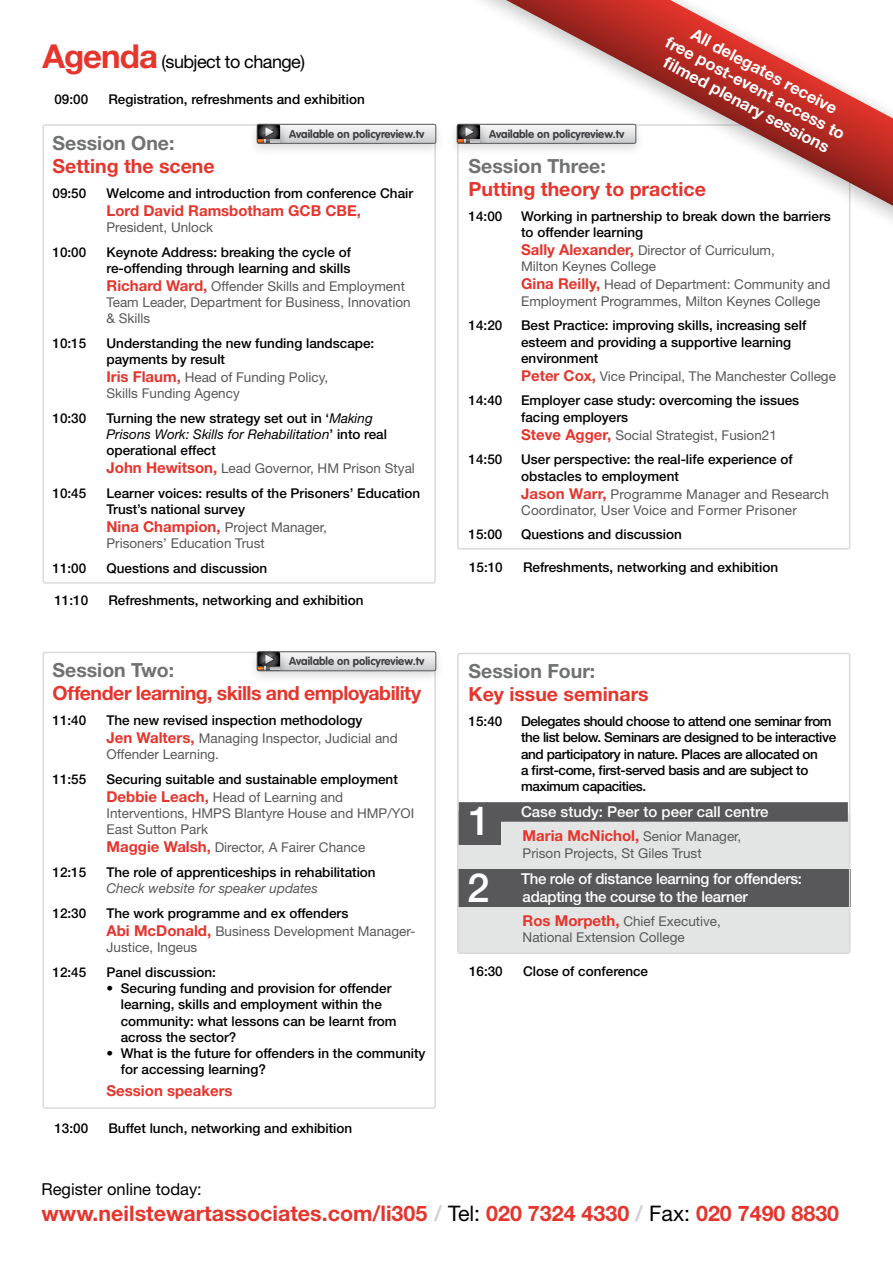
<style>
.page{position:relative;width:893px;height:1263px;background:#fff}
.page>*{position:absolute;margin:0;border:0;box-sizing:border-box;transform-origin:0 0}
.t1{font:500 40.2px "Helvetica Neue";color:#fff}
.t2{font:700 21.45px "Helvetica Neue";color:#e5352c}
.t3{font:700 19.5px "Helvetica Neue";color:#e5352c}
.t4{font:700 19.5px "Helvetica Neue";color:#707172}
.t5{font:700 19.5px "Helvetica Neue";letter-spacing:-.025em;color:#e5352c}
.t6{font:18px "Helvetica Neue";letter-spacing:-.03em;color:#000}
.t7{font:700 16.5px/18.9px "Helvetica Neue";color:#fff;text-align:center}
.t8{font:16.5px "Helvetica Neue";color:#000}
.t9{font:500 15px/18px "Helvetica Neue";letter-spacing:-.02em;color:#fff}
.t10{font:500 15px/24px "Helvetica Neue";color:#fff}
.t11{font:700 15px "Helvetica Neue";color:#e5352c}
.t12{font:500 13.5px/16.2px "Helvetica Neue";color:#000}
.t13{font:13.5px/16.2px "Helvetica Neue";color:#58585a}
.t14{font:500 13.5px/16.2px "Helvetica Neue";letter-spacing:-.03em;color:#000}
.t15{font:italic 13.5px "Helvetica Neue";color:#58585a}
.t16{font:700 11.25px "VAG Rounded";color:#3e3d40}
.s1{font-weight:700;font-size:33px;color:#e5352c}
.s2{font-weight:700;font-size:15px;color:#e5352c}
.s3{font-weight:400;font-style:italic}
.s4{font-weight:400;color:#58585a}
.s5{font-weight:700;color:#e5352c}
.s6{font-weight:400;font-size:13.5px;color:#58585a}
.s7{color:#d0d1d2}
.s8{font-weight:400;color:#000}
</style>
<div class="page">
<div style="left:454px;top:0;width:439px;height:243px;background:#000;opacity:.2"></div>
<svg style="left:477px;top:0;width:416px;height:227px"></svg>
<div style="left:43px;top:652px;width:393px;height:457px;border:2px solid #d9dadb;border-radius:2px"></div>
<div style="left:248px;top:646px;width:197px;height:38px;background:#000;opacity:.15"></div>
<svg style="left:257px;top:652px;width:179px;height:19px;background:#d0d0d1"></svg>
<div style="left:257px;top:652px;width:179px;height:19px;border:1px solid #58585a;border-radius:2px"></div>
<div style="left:43px;top:124px;width:393px;height:460px;border:2px solid #d9dadb;border-radius:2px"></div>
<div style="left:248px;top:119px;width:197px;height:37px;background:#000;opacity:.15"></div>
<svg style="left:257px;top:124px;width:179px;height:19px"></svg>
<div style="left:257px;top:124px;width:179px;height:19px;border:1px solid #58585a;border-radius:2px"></div>
<div style="left:457px;top:812px;width:393px;height:142px;background:#e3e4e4;border-radius:4px"></div>
<div style="left:458px;top:869px;width:392px;height:37px;background:#58585a"></div>
<div style="left:458px;top:811px;width:43px;height:33px;background:#58585a"></div>
<div style="left:458px;top:802px;width:390px;height:20px;background:#58585a"></div>
<div style="left:457px;top:653px;width:393px;height:301px;border:2px solid #d9dadb;border-radius:2px"></div>
<h3 class="t6" style="left:43px;top:51px;width:264px"><span class="s1">Agenda</span> (subject to change)</h3>
<p class="t12" style="left:54px;top:91px;width:35px">09:00</p>
<p class="t12" style="left:108px;top:91px;width:258px">Registration, refreshments and exhibition</p>
<p class="t16" style="left:289px;top:127px;width:137px">Available on policyreview.tv</p>
<h3 class="t4" style="left:53px;top:130px;width:124px">Session One:</h3>
<h3 class="t3" style="left:53px;top:154px;width:164px">Setting the scene</h3>
<p class="t12" style="left:53px;top:185px;width:35px">09:50</p>
<p class="t12" style="left:107px;top:185px;width:308px">Welcome and introduction from conference Chair</p>
<p class="t11" style="left:107px;top:201px;width:256px">Lord David Ramsbotham GCB CBE,</p>
<p class="t13" style="left:107px;top:219px;width:108px">President, Unlock</p>
<p class="t12" style="left:53px;top:243px;width:35px">10:00</p>
<p class="t12" style="left:107px;top:243px;width:246px">Keynote Address: breaking the cycle of re-offending through learning and skills</p>
<p class="t13" style="left:107px;top:278px;width:306px"><span class="s2">Richard Ward,</span> Offender Skills and Employment<br>Team Leader, Department for Business, Innovation &amp; Skills</p>
<p class="t12" style="left:53px;top:335px;width:35px">10:15</p>
<p class="t12" style="left:107px;top:335px;width:269px">Understanding the new funding landscape: payments by result</p>
<p class="t13" style="left:107px;top:369px;width:223px"><span class="s2">Iris Flaum,</span> Head of Funding Policy,<br>Skills Funding Agency</p>
<p class="t12" style="left:53px;top:410px;width:35px">10:30</p>
<p class="t12" style="left:107px;top:410px;width:282px">Turning the new strategy set out in ‘<span class="s3">Making<br>Prisons Work: Skills for Rehabilitation</span>’ into real operational effect</p>
<p class="t13" style="left:107px;top:460px;width:310px"><span class="s2">John Hewitson,</span> Lead Governor, HM Prison Styal</p>
<p class="t12" style="left:53px;top:485px;width:35px">10:45</p>
<p class="t12" style="left:107px;top:485px;width:315px">Learner voices: results of the Prisoners’ Education<br>Trust’s national survey</p>
<p class="t13" style="left:107px;top:519px;width:222px"><span class="s2">Nina Champion,</span> Project Manager,<br>Prisoners’ Education Trust</p>
<p class="t12" style="left:53px;top:560px;width:35px">11:00</p>
<p class="t12" style="left:107px;top:560px;width:162px">Questions and discussion</p>
<p class="t12" style="left:54px;top:592px;width:35px">11:10</p>
<p class="t12" style="left:108px;top:592px;width:257px">Refreshments, networking and exhibition</p>
<p class="t16" style="left:289px;top:654px;width:137px">Available on policyreview.tv</p>
<h3 class="t4" style="left:53px;top:658px;width:123px">Session Two:</h3>
<h3 class="t5" style="left:53px;top:681px;width:370px">Offender learning, skills and employability</h3>
<p class="t12" style="left:53px;top:712px;width:35px">11:40</p>
<p class="t12" style="left:107px;top:711px;width:293px;line-height:18px">The new revised inspection methodology<br><span class="s2">Jen Walters,</span> <span class="s4">Managing Inspector, Judicial and</span></p>
<p class="t13" style="left:107px;top:746px;width:114px">Offender Learning.</p>
<p class="t12" style="left:53px;top:771px;width:35px">11:55</p>
<p class="t12" style="left:107px;top:770px;width:293px;line-height:18px">Securing suitable and sustainable employment<br><span class="s2">Debbie Leach,</span> <span class="s4">Head of Learning and</span></p>
<p class="t13" style="left:107px;top:805px;width:309px">Interventions, HMPS Blantyre House and HMP/YOI<br>East Sutton Park</p>
<p class="t13" style="left:107px;top:839px;width:260px"><span class="s2">Maggie Walsh,</span> Director, A Fairer Chance</p>
<p class="t12" style="left:53px;top:864px;width:35px">12:15</p>
<p class="t12" style="left:107px;top:864px;width:271px">The role of apprenticeships in rehabilitation</p>
<p class="t15" style="left:107px;top:880px;width:213px">Check website for speaker updates</p>
<p class="t12" style="left:53px;top:905px;width:35px">12:30</p>
<p class="t12" style="left:107px;top:904px;width:310px;line-height:18px">The work programme and ex offenders<br><span class="s2">Abi McDonald,</span> <span class="s4">Business Development Manager-</span></p>
<p class="t13" style="left:107px;top:939px;width:92px">Justice, Ingeus</p>
<p class="t12" style="left:53px;top:964px;width:35px">12:45</p>
<p class="t12" style="left:107px;top:964px;width:111px">Panel discussion:</p>
<p class="t12" style="left:121px;top:980px;width:277px;text-indent:-14px">• Securing funding and provision for offender learning, skills and employment within the community: what lessons can be learnt from across the sector?</p>
<p class="t12" style="left:121px;top:1045px;width:306px;text-indent:-14px">• What is the future for offenders in the community for accessing learning?</p>
<p class="t11" style="left:107px;top:1082px;width:128px">Session speakers</p>
<p class="t12" style="left:54px;top:1120px;width:35px">13:00</p>
<p class="t12" style="left:108px;top:1120px;width:245px">Buffet lunch, networking and exhibition</p>
<p class="t16" style="left:489px;top:127px;width:137px">Available on policyreview.tv</p>
<p class="t7" style="left:680px;top:15px;width:202px;rotate:28deg">All delegates receive<br>free post-event access to fi lmed plenary sessions</p>
<h3 class="t4" style="left:469px;top:154px;width:139px">Session Three:</h3>
<h3 class="t3" style="left:469px;top:177px;width:239px">Putting theory to practice</h3>
<p class="t12" style="left:469px;top:208px;width:35px">14:00</p>
<p class="t12" style="left:521px;top:208px;width:311px">Working in partnership to break down the barriers to offender learning</p>
<p class="t13" style="left:521px;top:242px;width:255px"><span class="s2">Sally Alexander,</span> Director of Curriculum,<br>Milton Keynes College</p>
<p class="t13" style="left:521px;top:276px;width:311px"><span class="s2">Gina Reilly,</span> Head of Department: Community and<br>Employment Programmes, Milton Keynes College</p>
<p class="t12" style="left:469px;top:317px;width:35px">14:20</p>
<p class="t12" style="left:521px;top:317px;width:287px">Best Practice: improving skills, increasing self esteem and providing a supportive learning environment</p>
<p class="t13" style="left:521px;top:368px;width:316px"><span class="s2">Peter Cox,</span> Vice Principal, The Manchester College</p>
<p class="t12" style="left:469px;top:392px;width:35px">14:40</p>
<p class="t12" style="left:521px;top:392px;width:280px">Employer case study: overcoming the issues facing employers</p>
<p class="t13" style="left:521px;top:426px;width:257px"><span class="s2">Steve Agger,</span> Social Strategist, Fusion21</p>
<p class="t12" style="left:469px;top:451px;width:35px">14:50</p>
<p class="t12" style="left:521px;top:451px;width:273px">User perspective: the real-life experience of obstacles to employment</p>
<p class="t13" style="left:521px;top:485px;width:309px"><span class="s2">Jason Warr,</span> Programme Manager and Research<br>Coordinator, User Voice and Former Prisoner</p>
<p class="t12" style="left:469px;top:526px;width:35px">15:00</p>
<p class="t12" style="left:521px;top:526px;width:162px">Questions and discussion</p>
<p class="t12" style="left:469px;top:559px;width:35px">15:10</p>
<p class="t12" style="left:523px;top:559px;width:257px">Refreshments, networking and exhibition</p>
<h3 class="t4" style="left:469px;top:659px;width:128px">Session Four:</h3>
<h3 class="t3" style="left:469px;top:682px;width:182px">Key issue seminars</h3>
<p class="t12" style="left:469px;top:713px;width:35px">15:40</p>
<p class="t14" style="left:521px;top:713px;width:317px">Delegates should choose to attend one seminar from the list below. Seminars are designed to be interactive and participatory in nature. Places are allocated on<br>a first-come, first-served basis and are subject to maximum capacities.</p>
<h1 class="t1" style="left:469px;top:797px;width:24px">1</h1>
<p class="t10" style="left:521px;top:800px;width:249px">Case study: Peer to peer call centre<br><span class="s5">Maria McNichol,</span> <span class="s6">Senior Manager,</span></p>
<p class="t13" style="left:523px;top:844px;width:181px">Prison Projects, St Giles Trust</p>
<h1 class="t1" style="left:467px;top:864px;width:24px">2</h1>
<p class="t9" style="left:521px;top:870px;width:282px">The role of distance learning for offenders: adapting the course to the learner</p>
<p class="t13" style="left:523px;top:913px;width:200px"><span class="s2">Ros Morpeth,</span> Chief Executive,<br>National Extension College</p>
<p class="t12" style="left:469px;top:963px;width:35px">16:30</p>
<p class="t12" style="left:523px;top:963px;width:127px">Close of conference</p>
<p class="t8" style="left:41px;top:1179px;width:162px">Register online today:</p>
<h2 class="t2" style="left:41px;top:1200px;width:799px">www.neilstewartassociates.com/li305 <span class="s7">/</span> <span class="s8">Tel:</span> 020 7324 4330 <span class="s7">/</span> <span class="s8">Fax:</span> 020 7490 8830</h2>
</div>
